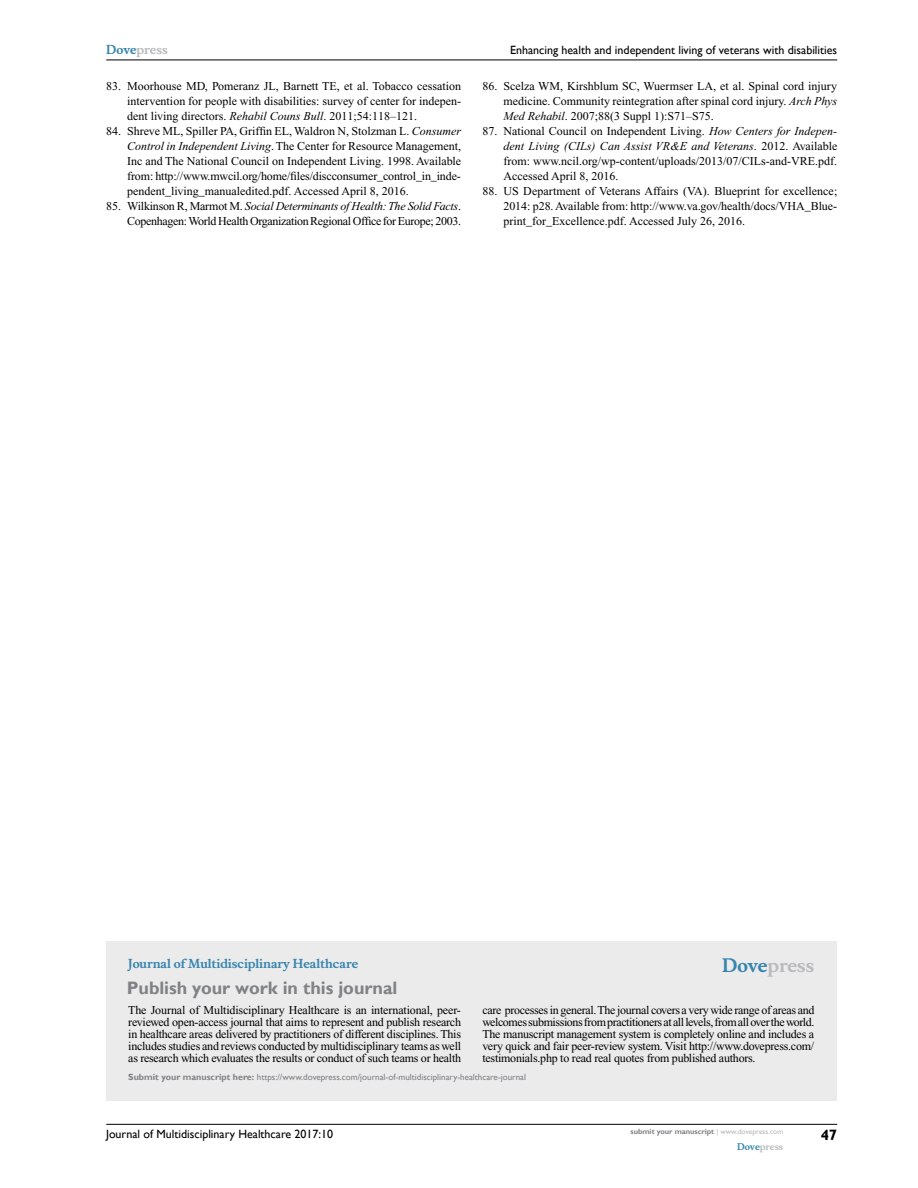
<style>
.page{position:relative;width:918px;height:1188px;background:#fff}
.page>*{position:absolute;margin:0;border:0;box-sizing:border-box;transform-origin:0 0}
.t1{font:700 18px "Gill Sans";color:#808285}
.t2{font:700 18px "Musee";color:#b8babc}
.t3{font:700 15px "Gill Sans";color:#000}
.t4{font:12px/15px "Times New Roman";color:#000;text-align:justify}
.t5{font:12px/15px "Times New Roman";letter-spacing:-.03em;color:#000;text-align:right}
.t6{font:12px "Gill Sans";color:#000}
.t7{font:700 12px "Musee";color:#3785ad}
.t8{font:700 12px "Musee";color:#b8babc}
.t9{font:9px "Gill Sans";color:#808285}
.t10{font:700 9px "Musee";color:#b8babc}
.t11{font:700 7.5px "Gill Sans";color:#808285}
.s1{color:#3785ad}
.s2{font-style:italic}
.s3{font-weight:700}
.s4{font-weight:400;color:#b8babc}
</style>
<div class="page">
<div style="left:106px;top:941px;width:731px;height:159px;background:#ebebec"></div>
<hr style="left:106px;top:1124px;width:731px;height:1px;background:#000">
<hr style="left:106px;top:60px;width:731px;height:1px;background:#000">
<p class="t8" style="left:106px;top:43px;width:63px"><span class="s1">Dove</span>press</p>
<p class="t4" style="left:127px;top:79px;width:335px;text-indent:-21px">83. Moorhouse MD, Pomeranz JL, Barnett TE, et al. Tobacco cessation intervention for people with disabilities: survey of center for indepen&shy;dent living directors. <span class="s2">Rehabil Couns Bull</span>. 2011;54:118–121.</p>
<p class="t4" style="left:127px;top:124px;width:335px;text-indent:-21px">84. Shreve ML, Spiller PA, Griffin EL, Waldron N, Stolzman L. <span class="s2">Consumer Control in Independent Living</span>. The Center for Resource Management, Inc and The National Council on Independent Living. 1998. Available from: http://www.mwcil.org/home/files/discconsumer_control_in_inde&shy;pendent_living_manualedited.pdf. Accessed April 8, 2016.</p>
<p class="t5" style="left:106px;top:199px;width:356px">85. Wilkinson R, Marmot M. <span class="s2">Social Determinants of Health: The Solid Facts</span>.<br>Copenhagen: World Health Organization Regional Office for Europe; 2003.</p>
<p class="t6" style="left:510px;top:43px;width:329px">Enhancing health and independent living of veterans with disabilities</p>
<p class="t4" style="left:503px;top:79px;width:335px;text-indent:-21px">86. Scelza WM, Kirshblum SC, Wuermser LA, et al. Spinal cord injury medicine. Community reintegration after spinal cord injury. <span class="s2">Arch Phys Med Rehabil</span>. 2007;88(3 Suppl 1):S71–S75.</p>
<p class="t4" style="left:503px;top:124px;width:336px;text-indent:-21px">87. National Council on Independent Living. <span class="s2">How Centers for Indepen&shy;dent Living (CILs) Can Assist VR&amp;E and Veterans</span>. 2012. Available from: www.ncil.org/wp-content/uploads/2013/07/CILs-and-VRE.pdf.<br>Accessed April 8, 2016.</p>
<p class="t4" style="left:503px;top:184px;width:335px;text-indent:-21px">88. US Department of Veterans Affairs (VA). Blueprint for excellence; 2014: p28. Available from: http://www.va.gov/health/docs/VHA_Blue&shy;print_for_Excellence.pdf. Accessed July 26, 2016.</p>
<p class="t7" style="left:128px;top:956px;width:231px">Journal of Multidisciplinary Healthcare</p>
<h1 class="t1" style="left:127px;top:977px;width:272px">Publish your work in this journal</h1>
<h1 class="t2" style="left:722px;top:955px;width:94px"><span class="s1">Dove</span>press</h1>
<p class="t4" style="left:128px;top:1004px;width:334px;line-height:12px">The Journal of Multidisciplinary Healthcare is an international, peer&shy;reviewed open-access journal that aims to represent and publish research in healthcare areas delivered by practitioners of different disciplines. This includes studies and reviews conducted by multidisciplinary teams as well as research which evaluates the results or conduct of such teams or health</p>
<p class="t4" style="left:482px;top:1004px;width:334px;line-height:12px">care processes in general. The journal covers a very wide range of areas and welcomes submissions from practitioners at all levels, from all over the world.<br>The manuscript management system is completely online and includes a very quick and fair peer-review system. Visit http://www.dovepress.com/ testimonials.php to read real quotes from published authors.</p>
<p class="t9" style="left:128px;top:1072px;width:399px"><span class="s3">Submit your manuscript here:</span> https://www.dovepress.com/journal-of-multidisciplinary-healthcare-journal</p>
<p class="t6" style="left:106px;top:1127px;width:228px">Journal of Multidisciplinary Healthcare 2017:10</p>
<p class="t11" style="left:631px;top:1127px;width:154px">submit your manuscript <span class="s4">| www.dovepress.com</span></p>
<p class="t10" style="left:737px;top:1141px;width:48px"><span class="s1">Dove</span>press</p>
<p class="t3" style="left:821px;top:1126px;width:18px">47</p>
</div>
